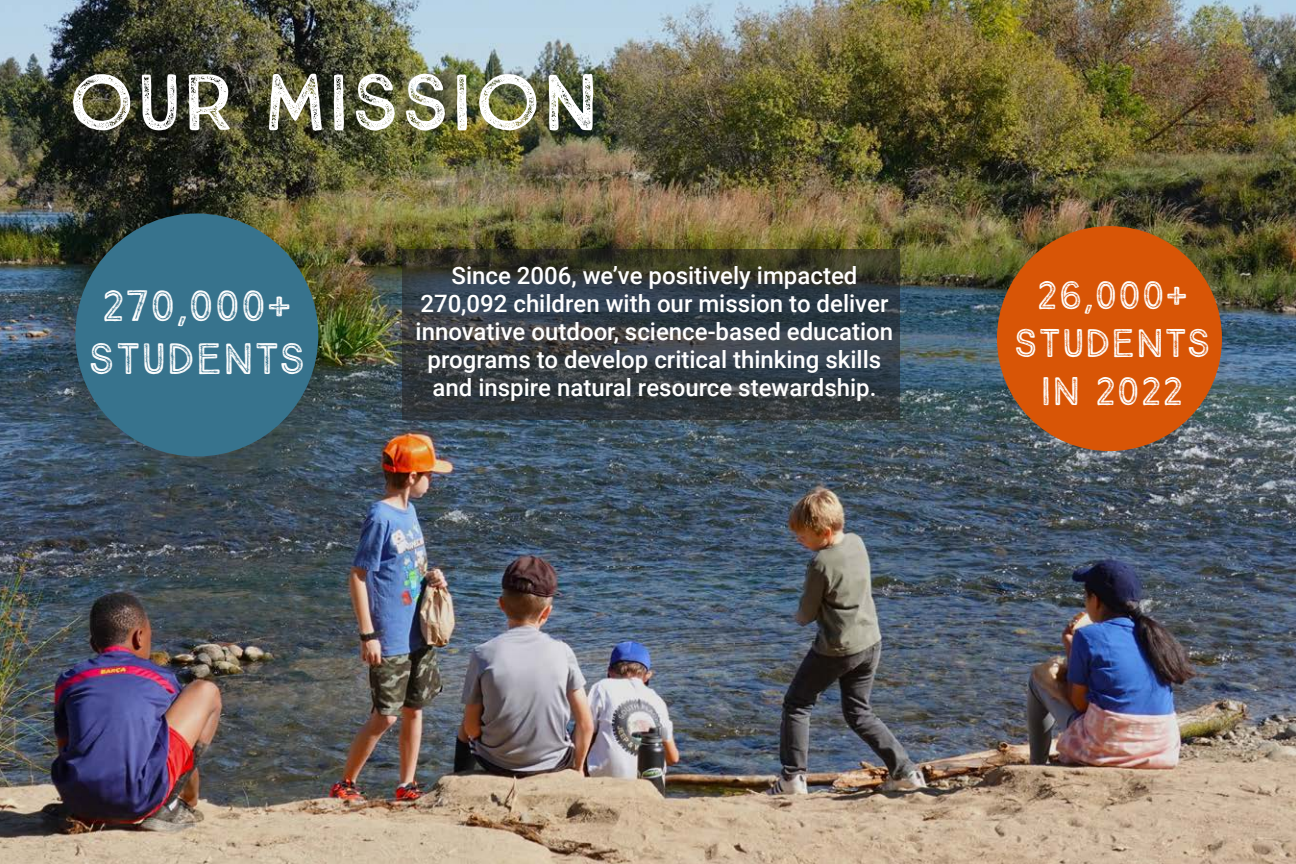
<style>
.page{position:relative;width:1296px;height:864px;background:#fff}
.page>*{position:absolute;margin:0;border:0;box-sizing:border-box;transform-origin:0 0}
.t1{font:80px "True North Textures";color:#fff}
.t2{font:44px/52.8px "True North Textures Inline";color:#fff;text-align:center}
.t3{font:40px/48px "True North Textures Inline";color:#fff;text-align:center}
.Body_Copy_14_24{font:500 24px/28px "Roboto";color:#fff;text-align:center}
</style>
<div class="page">
<img style="left:0;top:0;width:1296px;height:864px">
<svg style="left:402px;top:249px;width:498px;height:170px;background:#343b3f"></svg>
<div style="left:75px;top:213px;width:243px;height:243px;background:#37738d;border-radius:50%"></div>
<div style="left:997px;top:226px;width:225px;height:225px;background:#d85506;border-radius:50%"></div>
<p class="t1" style="left:67px;top:55px;width:534px">OUR MISSION</p>
<p class="Body_Copy_14_24" style="left:416px;top:261px;width:479px">Since 2006, we’ve positively impacted 270,092 children with our mission to deliver innovative outdoor, science-based education programs to develop critical thinking skills and inspire natural resource stewardship.</p>
<p class="t2" style="left:88px;top:280px;width:220px">270,000+<br>STUDENTS</p>
<p class="t3" style="left:1036px;top:272px;width:154px">26,000+</p>
<p class="t3" style="left:1014px;top:320px;width:199px">STUDENTS<br>IN 2022</p>
</div>
